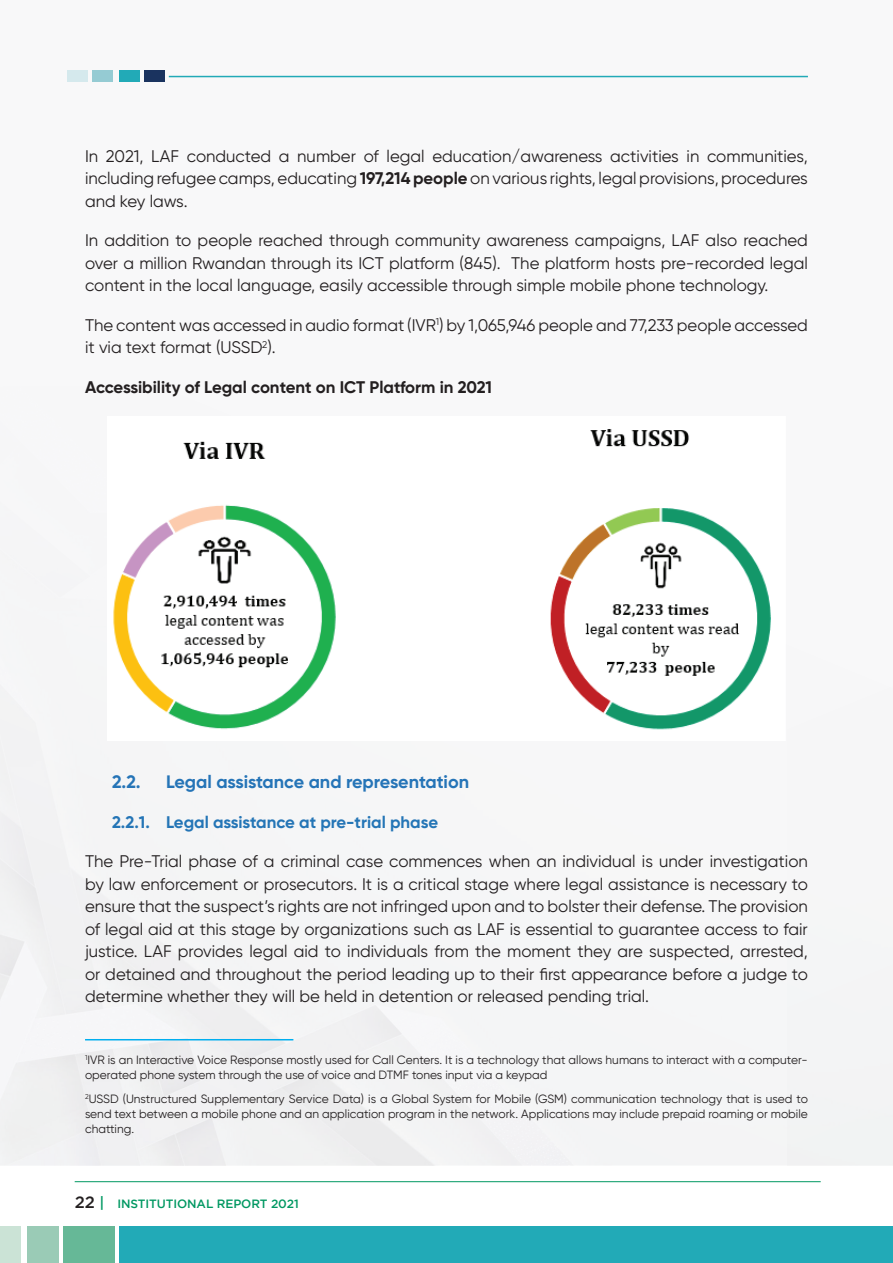
<style>
.page{position:relative;width:893px;height:1263px;background:#fff}
.page>*{position:absolute;margin:0;border:0;box-sizing:border-box;transform-origin:0 0}
.t1{font:700 18px "Gilroy";letter-spacing:-.005em;color:#2574b7}
.t2{font:16.8px/22.5px "Gilroy";color:#231f20;text-align:justify}
.t3{font:700 16.8px "Gilroy";color:#231f20}
.t4{font:700 16.8px "Gilroy";color:#2475b6}
.t5{font:12px/15px "Gilroy";color:#231f20}
.t6{font:500 12px "Gotham";letter-spacing:-.01em;color:#009862}
.s1{font-weight:700}
.s2{font-size:16.5px;color:#231f20}
.s3{font-size:15px}
</style>
<div class="page">
<div style="left:0;top:0;width:893px;height:1165px;background:#f8f8f9"></div>
<div style="left:119px;top:1226px;width:774px;height:37px;background:#22aab7"></div>
<div style="left:63px;top:1226px;width:52px;height:37px;background:#66b897"></div>
<div style="left:27px;top:1226px;width:31px;height:37px;background:#9acbb6"></div>
<div style="left:0;top:1226px;width:21px;height:37px;background:#cbe3d6"></div>
<hr style="left:75px;top:1181px;width:746px;height:1px;background:#009862">
<hr style="left:169px;top:76px;width:639px;height:1px;background:#22aab7">
<div style="left:144px;top:70px;width:20px;height:12px;background:#1a335f"></div>
<div style="left:119px;top:70px;width:21px;height:12px;background:#22aab7"></div>
<div style="left:92px;top:70px;width:21px;height:12px;background:#95cbd3"></div>
<div style="left:67px;top:70px;width:21px;height:12px;background:#d5e9ed"></div>
<img style="left:107px;top:416px;width:679px;height:324px">
<hr style="left:85px;top:1039px;width:208px;height:1px;background:#00aeef">
<p class="t2" style="left:85px;top:145px;width:724px">In 2021, LAF conducted a number of legal education/awareness activities in communities, including refugee camps, educating <span class="s1">197,214 people</span> on various rights, legal provisions, procedures and key laws.</p>
<p class="t2" style="left:85px;top:229px;width:724px">In addition to people reached through community awareness campaigns, LAF also reached over a million Rwandan through its ICT platform (845). The platform hosts pre-recorded legal content in the local language, easily accessible through simple mobile phone technology.</p>
<p class="t2" style="left:85px;top:314px;width:724px">The content was accessed in audio format (IVR<sup>1</sup>) by 1,065,946 people and 77,233 people accessed it via text format (USSD<sup>2</sup>).</p>
<p class="t3" style="left:85px;top:376px;width:408px">Accessibility of Legal content on ICT Platform in 2021</p>
<p class="t1" style="left:112px;top:770px;width:30px">2.2.</p>
<p class="t1" style="left:166px;top:770px;width:305px">Legal assistance and representation</p>
<p class="t4" style="left:112px;top:811px;width:328px">2.2.1. Legal assistance at pre-trial phase</p>
<p class="t2" style="left:85px;top:850px;width:724px">The Pre-Trial phase of a criminal case commences when an individual is under investigation by law enforcement or prosecutors. It is a critical stage where legal assistance is necessary to ensure that the suspect’s rights are not infringed upon and to bolster their defense. The provision of legal aid at this stage by organizations such as LAF is essential to guarantee access to fair justice. LAF provides legal aid to individuals from the moment they are suspected, arrested, or detained and throughout the period leading up to their first appearance before a judge to determine whether they will be held in detention or released pending trial.</p>
<p class="t5" style="left:85px;top:1052px;width:724px"><sup>1</sup>IVR is an Interactive Voice Response mostly used for Call Centers. It is a technology that allows humans to interact with a computer&shy;operated phone system through the use of voice and DTMF tones input via a keypad</p>
<p class="t5" style="left:85px;top:1091px;width:724px;text-align:justify"><sup>2</sup>USSD (Unstructured Supplementary Service Data) is a Global System for Mobile (GSM) communication technology that is used to send text between a mobile phone and an application program in the network. Applications may include prepaid roaming or mobile chatting.</p>
<p class="t6" style="left:75px;top:1197px;width:226px"><span class="s2">22</span> <span class="s3">|</span> INSTITUTIONAL REPORT 2021</p>
</div>
